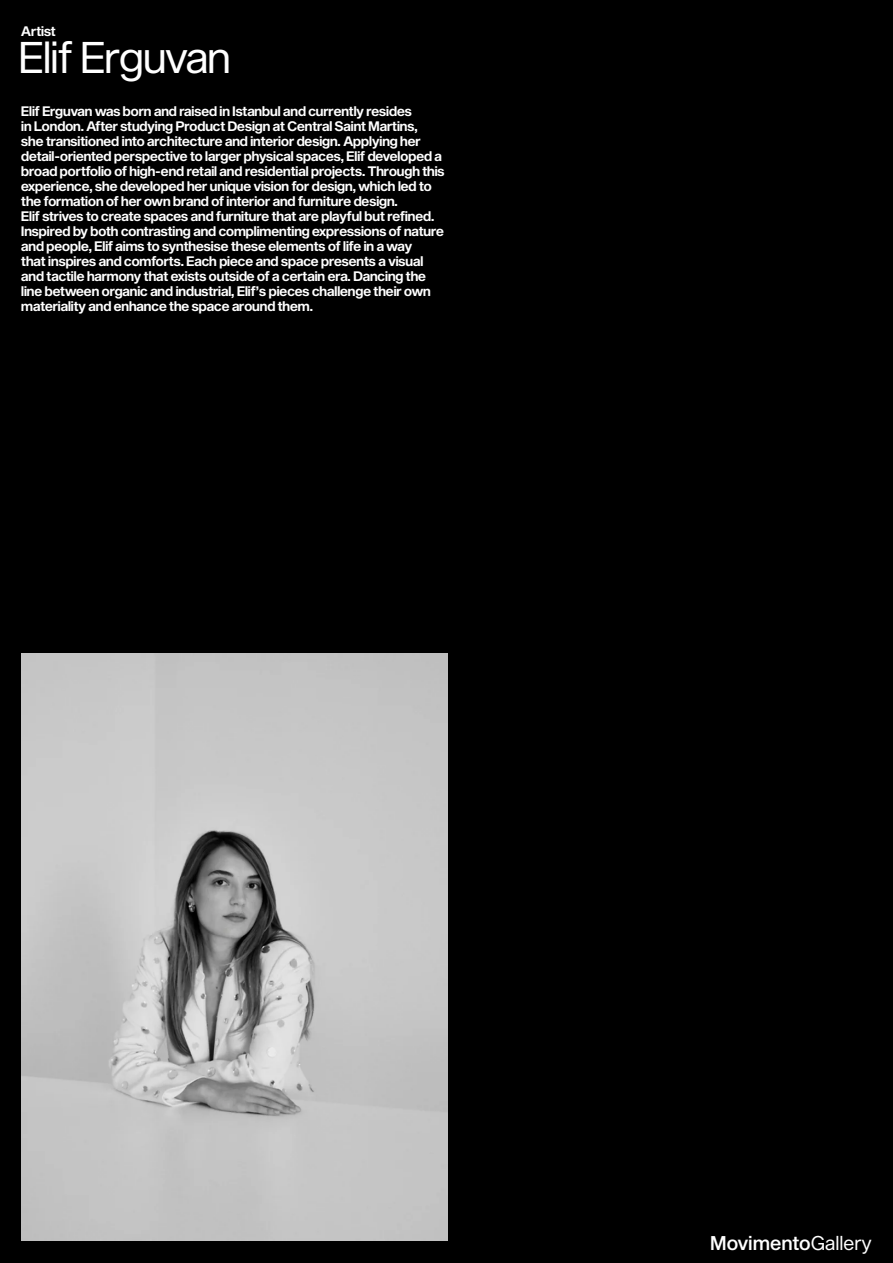
<style>
.page{position:relative;width:893px;height:1263px;background:#000}
.page>*{position:absolute;margin:0;border:0;box-sizing:border-box;transform-origin:0 0}
.t1{font:43.5px "Sequel Sans Book Disp";color:#fff}
.t2{font:19.5px "Sequel Sans Medium Head";color:#fff}
.t3{font:13.5px/15px "Sequel Sans Semi Bold Disp";color:#fff}
.s1{font-family:"Sequel Sans Book Head"}
</style>
<div class="page">
<img style="left:21px;top:653px;width:426px;height:588px">
<p class="t3" style="left:21px;top:24px;width:36px">Artist</p>
<h1 class="t1" style="left:19px;top:27px;width:213px">Elif Erguvan</h1>
<p class="t3" style="left:21px;top:104px;width:425px">Elif Erguvan was born and raised in Istanbul and currently resides<br>in London. After studying Product Design at Central Saint Martins,<br>she transitioned into architecture and interior design. Applying her detail-oriented perspective to larger physical spaces, Elif developed a broad portfolio of high-end retail and residential projects. Through this experience, she developed her unique vision for design, which led to the formation of her own brand of interior and furniture design.<br>Elif strives to create spaces and furniture that are playful but refined.<br>Inspired by both contrasting and complimenting expressions of nature and people, Elif aims to synthesise these elements of life in a way<br>that inspires and comforts. Each piece and space presents a visual and tactile harmony that exists outside of a certain era. Dancing the line between organic and industrial, Elif’s pieces challenge their own materiality and enhance the space around them.</p>
<h2 class="t2" style="left:710px;top:1229px;width:163px">Movimento<span class="s1">Gallery</span></h2>
</div>
